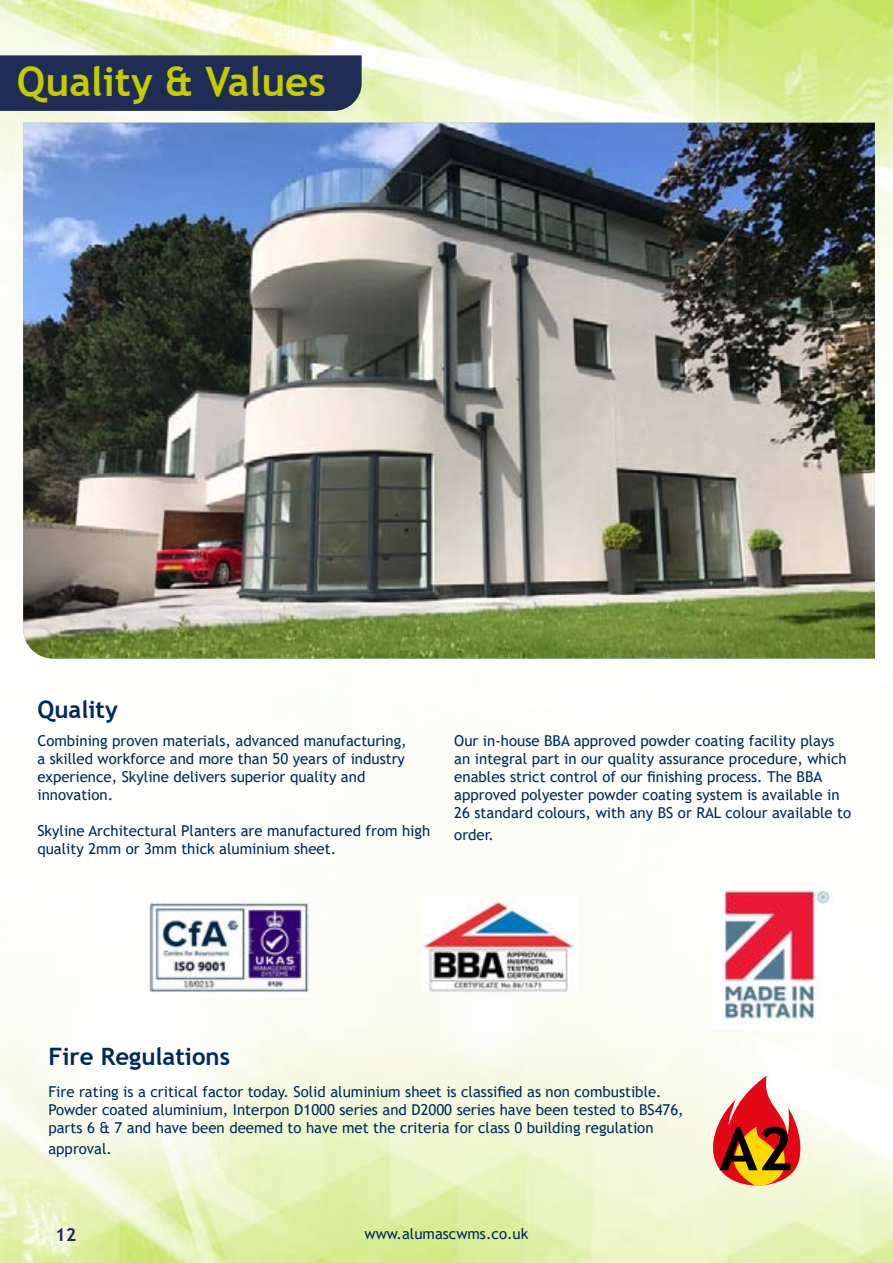
<style>
.page{position:relative;width:893px;height:1263px;background:#fff}
.page>*{position:absolute;margin:0;border:0;box-sizing:border-box;transform-origin:0 0}
.t1{font:700 60px "Trebuchet MS";color:#000}
.t2{font:700 40.5px "Trebuchet MS";color:#c2cc00}
.t3{font:700 24px "Trebuchet MS";color:#002a5a}
.t4{font:700 18px "Trebuchet MS";color:#1f2c54}
.t5{font:15px/18px "Trebuchet MS";color:#002a5a}
</style>
<div class="page">
<img style="left:0;top:0;width:893px;height:504px">
<img style="left:0;top:658px;width:893px;height:605px">
<img style="left:892px;top:861px;width:1px;height:340px">
<img style="left:23px;top:123px;width:852px;height:535px">
<svg style="left:710px;top:1076px;width:95px;height:110px"></svg>
<img style="left:420px;top:896px;width:158px;height:97px">
<img style="left:146px;top:900px;width:165px;height:97px">
<div style="left:0;top:55px;width:362px;height:56px;background:#1f2c54"></div>
<img style="left:713px;top:880px;width:119px;height:149px">
<h2 class="t2" style="left:17px;top:56px;width:311px">Quality &amp; Values</h2>
<h3 class="t3" style="left:37px;top:694px;width:82px">Quality</h3>
<p class="t5" style="left:37px;top:732px;width:371px">Combining proven materials, advanced manufacturing, a skilled workforce and more than 50 years of industry experience, Skyline delivers superior quality and innovation.</p>
<p class="t5" style="left:37px;top:822px;width:394px">Skyline Architectural Planters are manufactured from high quality 2mm or 3mm thick aluminium sheet.</p>
<p class="t5" style="left:454px;top:732px;width:398px">Our in-house BBA approved powder coating facility plays an integral part in our quality assurance procedure, which enables strict control of our finishing process. The BBA approved polyester powder coating system is available in 26 standard colours, with any BS or RAL colour available to</p>
<p class="t5" style="left:454px;top:825px;width:41px">order.</p>
<h3 class="t3" style="left:48px;top:1042px;width:183px">Fire Regulations</h3>
<p class="t5" style="left:48px;top:1082px;width:637px">Fire rating is a critical factor today. Solid aluminium sheet is classified as non combustible.<br>Powder coated aluminium, Interpon D1000 series and D2000 series have been tested to BS476, parts 6 &amp; 7 and have been deemed to have met the criteria for class 0 building regulation</p>
<p class="t5" style="left:48px;top:1140px;width:65px">approval.</p>
<p class="t4" style="left:55px;top:1223px;width:23px">12</p>
<p class="t5" style="left:365px;top:1224px;width:165px">www.alumascwms.co.uk</p>
<h1 class="t1" style="left:719px;top:1111px;width:75px">A2</h1>
</div>
